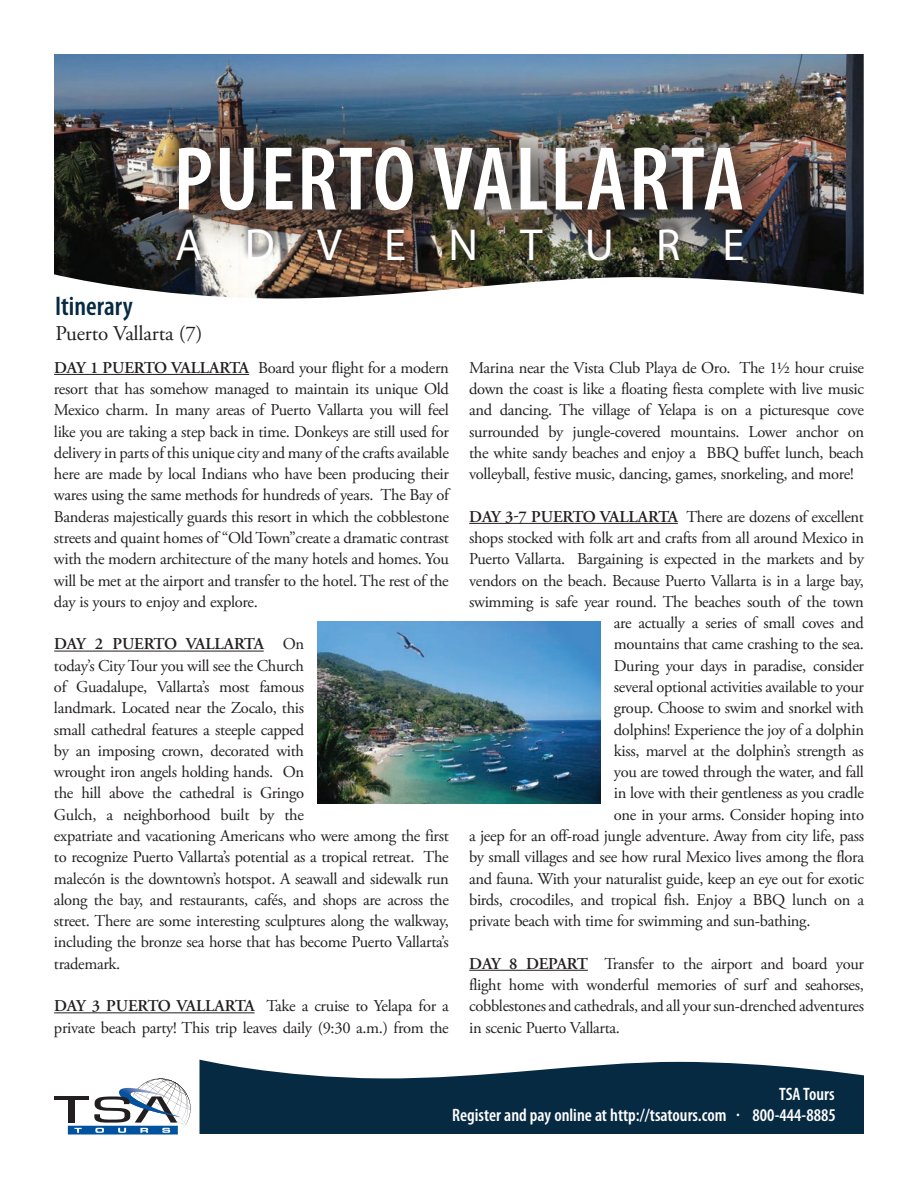
<style>
.page{position:relative;width:918px;height:1188px;background:#fff}
.page>*{position:absolute;margin:0;border:0;box-sizing:border-box;transform-origin:0 0}
.t1{font:600 condensed 91.5px "Myriad Pro";letter-spacing:.02em;color:#fff}
.t2{font:45px "Myriad Pro";letter-spacing:.935em;color:#fff}
.t3{font:600 condensed 27px "Myriad Pro";color:#072a43}
.t4{font:21px "Adobe Garamond Pro";letter-spacing:-.01em;color:#231f20}
.t5{font:600 condensed 18px/21px "Myriad Pro";color:#fff;text-align:right}
.t6{font:16.5px/21.3px "Adobe Garamond Pro";letter-spacing:-.02em;color:#231f20;text-align:justify}
.s1{font-weight:600}
</style>
<div class="page">
<svg style="left:200px;top:1060px;width:664px;height:74px;background:#27465b"></svg>
<img style="left:54px;top:54px;width:810px;height:245px">
<div style="left:68px;top:1096px;width:6px;height:27px;background:#231f20"></div>
<hr style="left:54px;top:1096px;width:35px;height:4px;background:#231f20">
<img style="left:149px;top:1134px;width:29px;height:1px">
<img style="left:187px;top:1099px;width:4px;height:24px">
<div style="left:68px;top:1126px;width:109px;height:8px;background:#0153a0"></div>
<svg style="left:74px;top:1128px;width:8px;height:5px"></svg>
<svg style="left:94px;top:1078px;width:93px;height:56px"></svg>
<hr style="left:54px;top:374px;width:195px;height:1px;background:#231f20">
<hr style="left:54px;top:651px;width:210px;height:1px;background:#231f20">
<hr style="left:54px;top:1012px;width:201px;height:1px;background:#231f20">
<hr style="left:469px;top:523px;width:209px;height:1px;background:#231f20">
<hr style="left:469px;top:970px;width:119px;height:1px;background:#231f20">
<img style="left:318px;top:621px;width:282px;height:183px">
<img style="left:141px;top:103px;width:650px;height:151px">
<div style="left:170px;top:215px;width:582px;height:47px;background:#231f20;opacity:.71"></div>
<h1 class="t1" style="left:174px;top:123px;width:572px">PUERTO VALLARTA</h1>
<h2 class="t2" style="left:175px;top:217px;width:571px">ADVENTURE</h2>
<h3 class="t3" style="left:55px;top:290px;width:79px">Itinerary</h3>
<p class="t4" style="left:56px;top:320px;width:148px">Puerto Vallarta (7)</p>
<p class="t6" style="left:54px;top:357px;width:396px"><span class="s1">DAY 1 PUERTO VALLARTA</span> Board your flight for a modern resort that has somehow managed to maintain its unique Old Mexico charm. In many areas of Puerto Vallarta you will feel like you are taking a step back in time. Donkeys are still used for delivery in parts of this unique city and many of the crafts available here are made by local Indians who have been producing their wares using the same methods for hundreds of years. The Bay of Banderas majestically guards this resort in which the cobblestone streets and quaint homes of “Old Town”create a dramatic contrast with the modern architecture of the many hotels and homes. You will be met at the airport and transfer to the hotel. The rest of the day is yours to enjoy and explore.</p>
<p class="t6" style="left:54px;top:634px;width:396px;text-align:left"><span class="s1">DAY 2 PUERTO VALLARTA</span> On<br>today’s City Tour you will see the Church<br>of Guadalupe, Vallarta’s most famous<br>landmark. Located near the Zocalo, this<br>small cathedral features a steeple capped<br>by an imposing crown, decorated with<br>wrought iron angels holding hands. On<br>the hill above the cathedral is Gringo<br>Gulch, a neighborhood built by the<br>expatriate and vacationing Americans who were among the first to recognize Puerto Vallarta’s potential as a tropical retreat. The malecón is the downtown’s hotspot. A seawall and sidewalk run along the bay, and restaurants, cafés, and shops are across the street. There are some interesting sculptures along the walkway, including the bronze sea horse that has become Puerto Vallarta’s trademark.</p>
<p class="t6" style="left:54px;top:996px;width:396px"><span class="s1">DAY 3 PUERTO VALLARTA</span> Take a cruise to Yelapa for a private beach party! This trip leaves daily (9:30 a.m.) from the</p>
<p class="t6" style="left:469px;top:357px;width:396px">Marina near the Vista Club Playa de Oro. The 1½ hour cruise down the coast is like a floating fiesta complete with live music and dancing. The village of Yelapa is on a picturesque cove surrounded by jungle-covered mountains. Lower anchor on the white sandy beaches and enjoy a BBQ buffet lunch, beach volleyball, festive music, dancing, games, snorkeling, and more!</p>
<p class="t6" style="left:469px;top:506px;width:396px"><span class="s1">DAY 3-7 PUERTO VALLARTA</span> There are dozens of excellent</p>
<p class="t6" style="left:469px;top:528px;width:396px">shops stocked with folk art and crafts from all around Mexico in</p>
<p class="t6" style="left:469px;top:549px;width:396px">Puerto Vallarta. Bargaining is expected in the markets and by</p>
<p class="t6" style="left:469px;top:570px;width:396px">vendors on the beach. Because Puerto Vallarta is in a large bay,</p>
<p class="t6" style="left:469px;top:592px;width:396px">swimming is safe year round. The beaches south of the town</p>
<p class="t6" style="left:614px;top:613px;width:252px">are actually a series of small coves and</p>
<p class="t6" style="left:614px;top:634px;width:252px">mountains that came crashing to the sea.</p>
<p class="t6" style="left:614px;top:655px;width:252px">During your days in paradise, consider</p>
<p class="t6" style="left:614px;top:677px;width:252px">several optional activities available to your</p>
<p class="t6" style="left:614px;top:698px;width:252px">group. Choose to swim and snorkel with</p>
<p class="t6" style="left:614px;top:719px;width:252px">dolphins! Experience the joy of a dolphin</p>
<p class="t6" style="left:614px;top:741px;width:252px">kiss, marvel at the dolphin’s strength as</p>
<p class="t6" style="left:614px;top:762px;width:252px">you are towed through the water, and fall</p>
<p class="t6" style="left:614px;top:783px;width:252px">in love with their gentleness as you cradle</p>
<p class="t6" style="left:614px;top:804px;width:252px">one in your arms. Consider hoping into</p>
<p class="t6" style="left:469px;top:826px;width:396px">a jeep for an off-road jungle adventure. Away from city life, pass</p>
<p class="t6" style="left:469px;top:847px;width:396px">by small villages and see how rural Mexico lives among the flora</p>
<p class="t6" style="left:469px;top:868px;width:396px">and fauna. With your naturalist guide, keep an eye out for exotic</p>
<p class="t6" style="left:469px;top:890px;width:396px">birds, crocodiles, and tropical fish. Enjoy a BBQ lunch on a</p>
<p class="t6" style="left:469px;top:911px;width:343px">private beach with time for swimming and sun-bathing.</p>
<p class="t6" style="left:469px;top:953px;width:396px"><span class="s1">DAY 8 DEPART</span> Transfer to the airport and board your flight home with wonderful memories of surf and seahorses, cobblestones and cathedrals, and all your sun-drenched adventures in scenic Puerto Vallarta.</p>
<p class="t5" style="left:452px;top:1083px;width:385px">TSA Tours<br>Register and pay online at http://tsatours.com · 800-444-8885</p>
</div>
